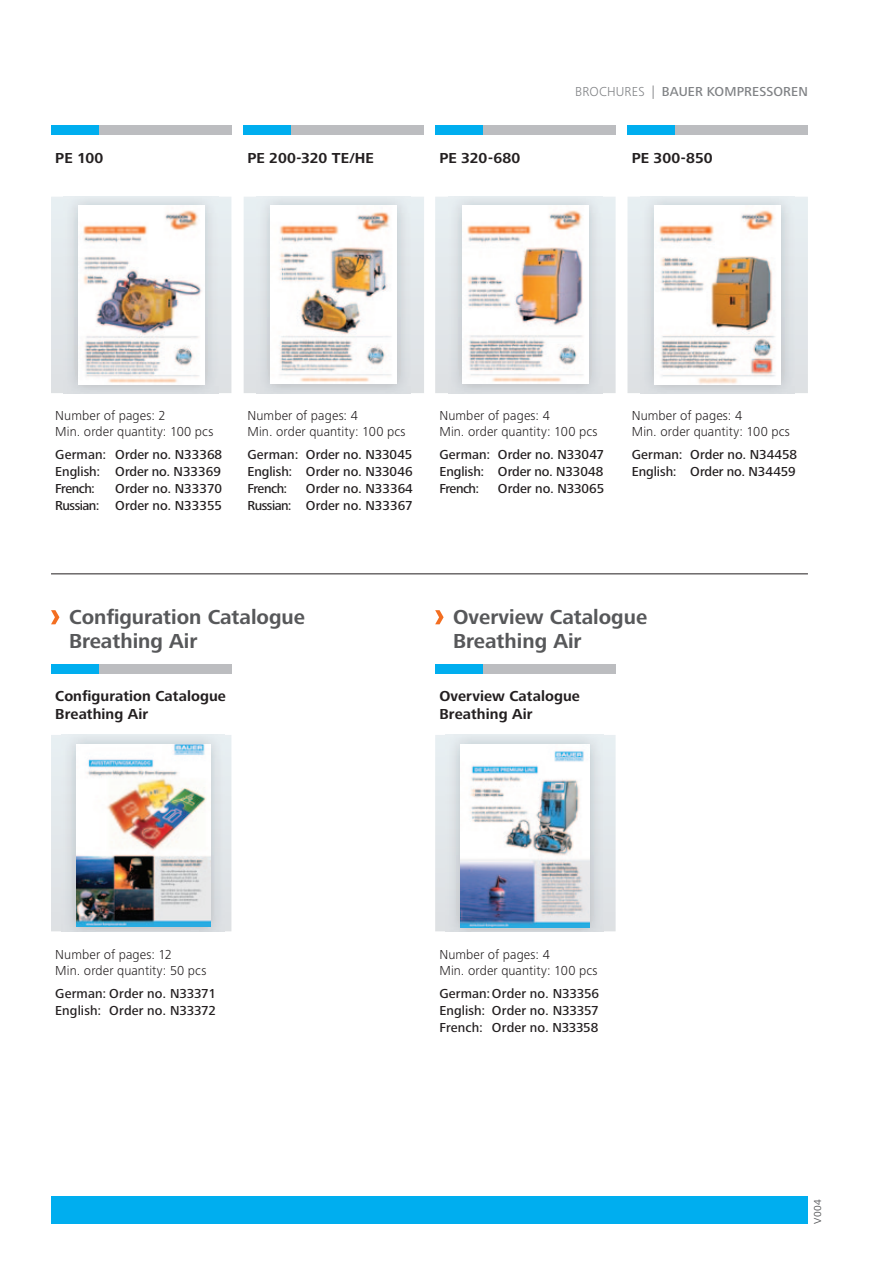
<style>
.page{position:relative;width:893px;height:1263px;background:#fff}
.page>*{position:absolute;margin:0;border:0;box-sizing:border-box;transform-origin:0 0}
.t1{font:700 21px/24px "Frutiger Next LT";color:#57585a}
.t2{font:700 15px/18px "Frutiger Next LT";letter-spacing:.005em;color:#231f20}
.t3{font:500 13.5px/17.2px "Frutiger Next LT";color:#231f20;text-align:justify}
.t4{font:300 13.5px/16.2px "Frutiger Next LT";letter-spacing:.01em;color:#231f20}
.t5{font:500 13.5px "Frutiger Next LT";letter-spacing:.01em;color:#808285}
.t6{font:10.5px "Frutiger Next LT";color:#57585a}
.s1{font-weight:300}
</style>
<div class="page">
<div style="left:243px;top:125px;width:180px;height:10px;background:#bcbdc0"></div>
<div style="left:243px;top:125px;width:47px;height:10px;background:#00aeef"></div>
<div style="left:435px;top:125px;width:180px;height:10px;background:#bcbdc0"></div>
<div style="left:435px;top:125px;width:47px;height:10px;background:#00aeef"></div>
<div style="left:627px;top:125px;width:181px;height:10px;background:#bcbdc0"></div>
<div style="left:627px;top:125px;width:48px;height:10px;background:#00aeef"></div>
<div style="left:51px;top:125px;width:180px;height:10px;background:#bcbdc0"></div>
<div style="left:51px;top:125px;width:47px;height:10px;background:#00aeef"></div>
<div style="left:51px;top:1196px;width:757px;height:28px;background:#00aeef"></div>
<hr style="left:51px;top:574px;width:757px;height:1px;background:#231f20">
<div style="left:244px;top:197px;width:180px;height:196px;background:#e3e8eb"></div>
<img style="left:256px;top:197px;width:155px;height:196px">
<img style="left:271px;top:206px;width:126px;height:178px">
<div style="left:435px;top:197px;width:181px;height:196px;background:#e3e8eb"></div>
<img style="left:448px;top:197px;width:154px;height:196px">
<img style="left:462px;top:206px;width:126px;height:178px">
<div style="left:627px;top:197px;width:181px;height:196px;background:#e3e8eb"></div>
<img style="left:640px;top:197px;width:155px;height:196px">
<img style="left:655px;top:206px;width:126px;height:178px">
<div style="left:51px;top:197px;width:180px;height:196px;background:#e3e8eb"></div>
<img style="left:64px;top:197px;width:154px;height:196px">
<img style="left:78px;top:206px;width:126px;height:178px">
<svg style="left:51px;top:610px;width:8px;height:14px"></svg>
<svg style="left:435px;top:610px;width:9px;height:14px"></svg>
<div style="left:51px;top:664px;width:180px;height:10px;background:#bcbdc0"></div>
<div style="left:51px;top:664px;width:48px;height:10px;background:#00aeef"></div>
<div style="left:51px;top:735px;width:180px;height:196px;background:#e3e8eb"></div>
<img style="left:62px;top:735px;width:162px;height:196px">
<img style="left:76px;top:744px;width:134px;height:183px">
<div style="left:435px;top:664px;width:181px;height:10px;background:#bcbdc0"></div>
<div style="left:435px;top:664px;width:48px;height:10px;background:#00aeef"></div>
<div style="left:435px;top:735px;width:181px;height:196px;background:#e3e8ec"></div>
<img style="left:446px;top:735px;width:158px;height:196px">
<img style="left:460px;top:744px;width:130px;height:183px">
<p class="t2" style="left:55px;top:149px;width:50px">PE 100</p>
<p class="t2" style="left:247px;top:149px;width:128px">PE 200-320 TE/HE</p>
<p class="t2" style="left:439px;top:149px;width:82px">PE 320-680</p>
<p class="t5" style="left:575px;top:84px;width:234px"><span class="s1">BROCHURES |</span> BAUER KOMPRESSOREN</p>
<p class="t2" style="left:632px;top:149px;width:82px">PE 300-850</p>
<p class="t4" style="left:55px;top:407px;width:160px">Number of pages: 2<br>Min. order quantity: 100 pcs</p>
<p class="t3" style="left:55px;top:445px;width:168px">German: Order no. N33368<br>English: Order no. N33369<br>French:</p>
<p class="t3" style="left:55px;top:480px;width:168px;text-align:right">Order no. N33370<br>Russian: Order no. N33355</p>
<p class="t4" style="left:247px;top:407px;width:160px">Number of pages: 4<br>Min. order quantity: 100 pcs</p>
<p class="t3" style="left:247px;top:445px;width:167px">German: Order no. N33045<br>English: Order no. N33046<br>French:</p>
<p class="t3" style="left:247px;top:480px;width:167px;text-align:right">Order no. N33364<br>Russian: Order no. N33367</p>
<p class="t4" style="left:439px;top:407px;width:160px">Number of pages: 4<br>Min. order quantity: 100 pcs</p>
<p class="t3" style="left:439px;top:445px;width:166px">German: Order no. N33047<br>English: Order no. N33048<br>French:</p>
<p class="t3" style="left:498px;top:480px;width:108px">Order no. N33065</p>
<p class="t4" style="left:632px;top:407px;width:160px">Number of pages: 4<br>Min. order quantity: 100 pcs</p>
<p class="t3" style="left:632px;top:445px;width:167px">German: Order no. N34458<br>English: Order no. N34459</p>
<h1 class="t1" style="left:69px;top:605px;width:237px">Configuration Catalogue<br>Breathing Air</h1>
<h1 class="t1" style="left:453px;top:605px;width:196px">Overview Catalogue<br>Breathing Air</h1>
<p class="t2" style="left:55px;top:687px;width:172px">Configuration Catalogue<br>Breathing Air</p>
<p class="t2" style="left:439px;top:687px;width:142px">Overview Catalogue<br>Breathing Air</p>
<p class="t4" style="left:55px;top:946px;width:153px">Number of pages: 12<br>Min. order quantity: 50 pcs</p>
<p class="t3" style="left:55px;top:984px;width:162px">German: Order no. N33371<br>English: Order no. N33372</p>
<p class="t4" style="left:439px;top:946px;width:160px">Number of pages: 4<br>Min. order quantity: 100 pcs</p>
<p class="t3" style="left:439px;top:984px;width:161px">German: Order no. N33356<br>English: Order no. N33357<br>French: Order no. N33358</p>
<p class="t6" style="left:812px;top:1224px;width:26px;rotate:-90deg">V004</p>
</div>
